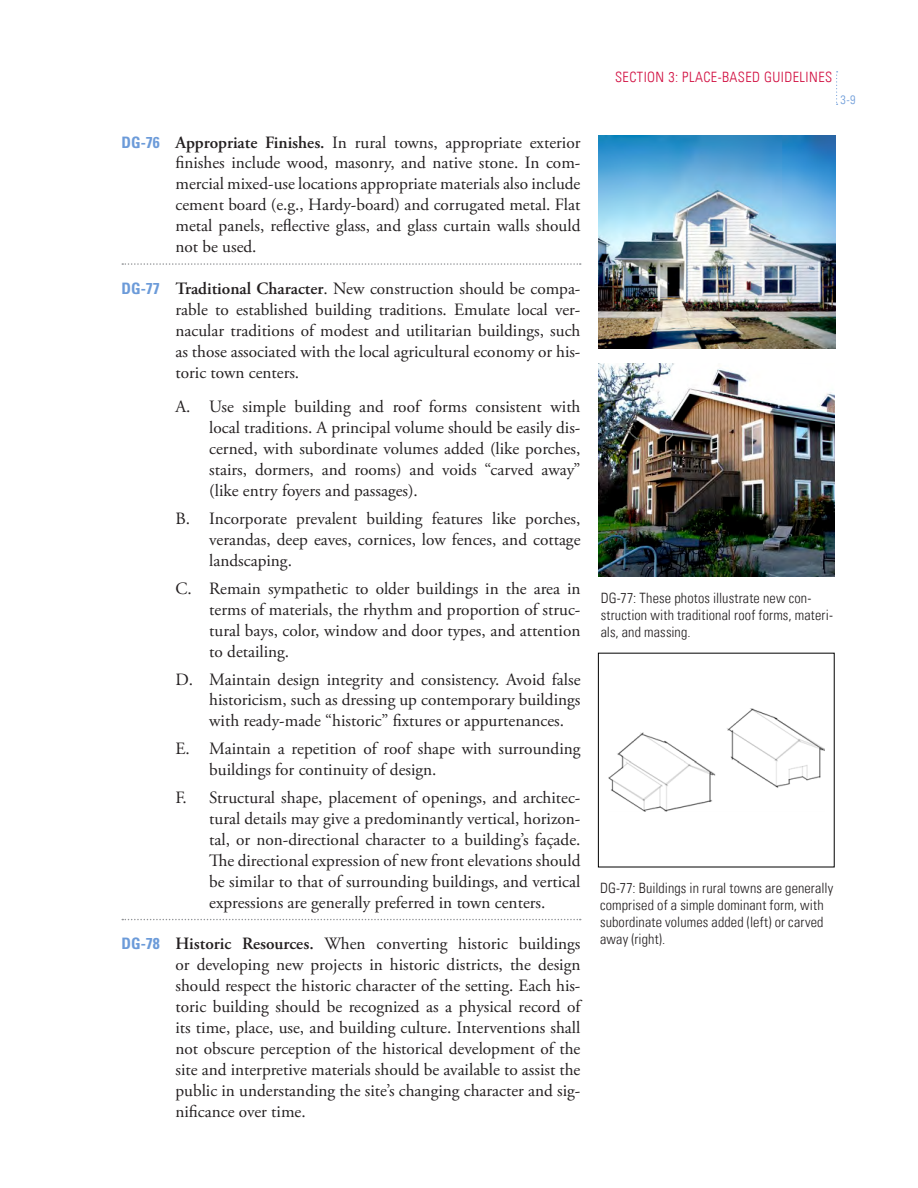
<style>
.page{position:relative;width:918px;height:1188px;background:#fff}
.page>*{position:absolute;margin:0;border:0;box-sizing:border-box;transform-origin:0 0}
.Design_Guidelines_Le{font:17.25px/21px "Adobe Garamond Pro";color:#231f20;text-align:justify}
.Design_Guidelines-No{font:17.25px/21px "Adobe Garamond Pro";color:#231f20;text-align:justify}
.Design_Guidelines{font:17.25px/21px "Adobe Garamond Pro";color:#231f20;text-align:justify}
.Photo_Caption{font:300 condensed 14.25px/17.1px "Univers LT Std";letter-spacing:.01em;color:#231f20}
.t1{font:300 condensed 14.25px "Univers LT Std";letter-spacing:.03em;color:#d10e40}
.t2{font:300 condensed 12.3px "Univers LT Std";color:#6c9bd9}
.s1{font-family:"Univers LT Std";font-weight:700;font-stretch:condensed;font-size:15.75px;color:#6c9bd9}
.s2{font-weight:600}
</style>
<div class="page">
<svg style="left:836px;top:71px;width:2px;height:34px"></svg>
<img style="left:599px;top:135px;width:237px;height:214px">
<img style="left:599px;top:363px;width:236px;height:214px">
<img style="left:608px;top:708px;width:216px;height:104px">
<svg style="left:122px;top:263px;width:459px;height:2px"></svg>
<svg style="left:122px;top:919px;width:459px;height:1px"></svg>
<p class="Design_Guidelines" style="left:176px;top:132px;width:407px;text-indent:-54px"><span class="s1">DG-76</span> <span class="s2">Appropriate Finishes.</span> In rural towns, appropriate exterior finishes include wood, masonry, and native stone. In com&shy;mercial mixed-use locations appropriate materials also include cement board (e.g., Hardy-board) and corrugated metal. Flat metal panels, reflective glass, and glass curtain walls should not be used.</p>
<p class="Design_Guidelines-No" style="left:176px;top:278px;width:407px;text-indent:-54px"><span class="s1">DG-77</span> <span class="s2">Traditional Character</span>. New construction should be compa&shy;rable to established building traditions. Emulate local ver&shy;nacular traditions of modest and utilitarian buildings, such as those associated with the local agricultural economy or his&shy;toric town centers.</p>
<p class="Design_Guidelines_Le" style="left:209px;top:397px;width:373px;text-indent:-34px">A. Use simple building and roof forms consistent with local traditions. A principal volume should be easily dis&shy;cerned, with subordinate volumes added (like porches, stairs, dormers, and rooms) and voids “carved away” (like entry foyers and passages).</p>
<p class="Design_Guidelines_Le" style="left:209px;top:509px;width:373px;text-indent:-34px">B. Incorporate prevalent building features like porches, verandas, deep eaves, cornices, low fences, and cottage landscaping.</p>
<p class="Design_Guidelines_Le" style="left:209px;top:578px;width:373px;text-indent:-34px">C. Remain sympathetic to older buildings in the area in terms of materials, the rhythm and proportion of struc&shy;tural bays, color, window and door types, and attention to detailing.</p>
<p class="Design_Guidelines_Le" style="left:209px;top:669px;width:373px;text-indent:-34px">D. Maintain design integrity and consistency. Avoid false historicism, such as dressing up contemporary buildings with ready-made “historic” fixtures or appurtenances.</p>
<p class="Design_Guidelines_Le" style="left:209px;top:739px;width:373px;text-indent:-34px">E. Maintain a repetition of roof shape with surrounding buildings for continuity of design.</p>
<p class="Design_Guidelines_Le" style="left:209px;top:788px;width:373px;text-indent:-34px">F. Structural shape, placement of openings, and architec&shy;tural details may give a predominantly vertical, horizon&shy;tal, or non-directional character to a building’s façade.<br>The directional expression of new front elevations should be similar to that of surrounding buildings, and vertical expressions are generally preferred in town centers.</p>
<p class="Design_Guidelines-No" style="left:176px;top:934px;width:407px;text-indent:-54px"><span class="s1">DG-78</span> <span class="s2">Historic Resources.</span> When converting historic buildings or developing new projects in historic districts, the design should respect the historic character of the setting. Each his&shy;toric building should be recognized as a physical record of its time, place, use, and building culture. Interventions shall not obscure perception of the historical development of the site and interpretive materials should be available to assist the public in understanding the site’s changing character and sig&shy;nificance over time.</p>
<p class="t1" style="left:615px;top:69px;width:219px">SECTION 3: PLACE-BASED GUIDELINES</p>
<p class="t2" style="left:841px;top:92px;width:17px">3-9</p>
<p class="Photo_Caption" style="left:601px;top:589px;width:234px">DG-77: These photos illustrate new con&shy;struction with traditional roof forms, materi&shy;als, and massing.</p>
<p class="Photo_Caption" style="left:600px;top:879px;width:235px">DG-77: Buildings in rural towns are generally comprised of a simple dominant form, with subordinate volumes added (left) or carved away (right).</p>
</div>
